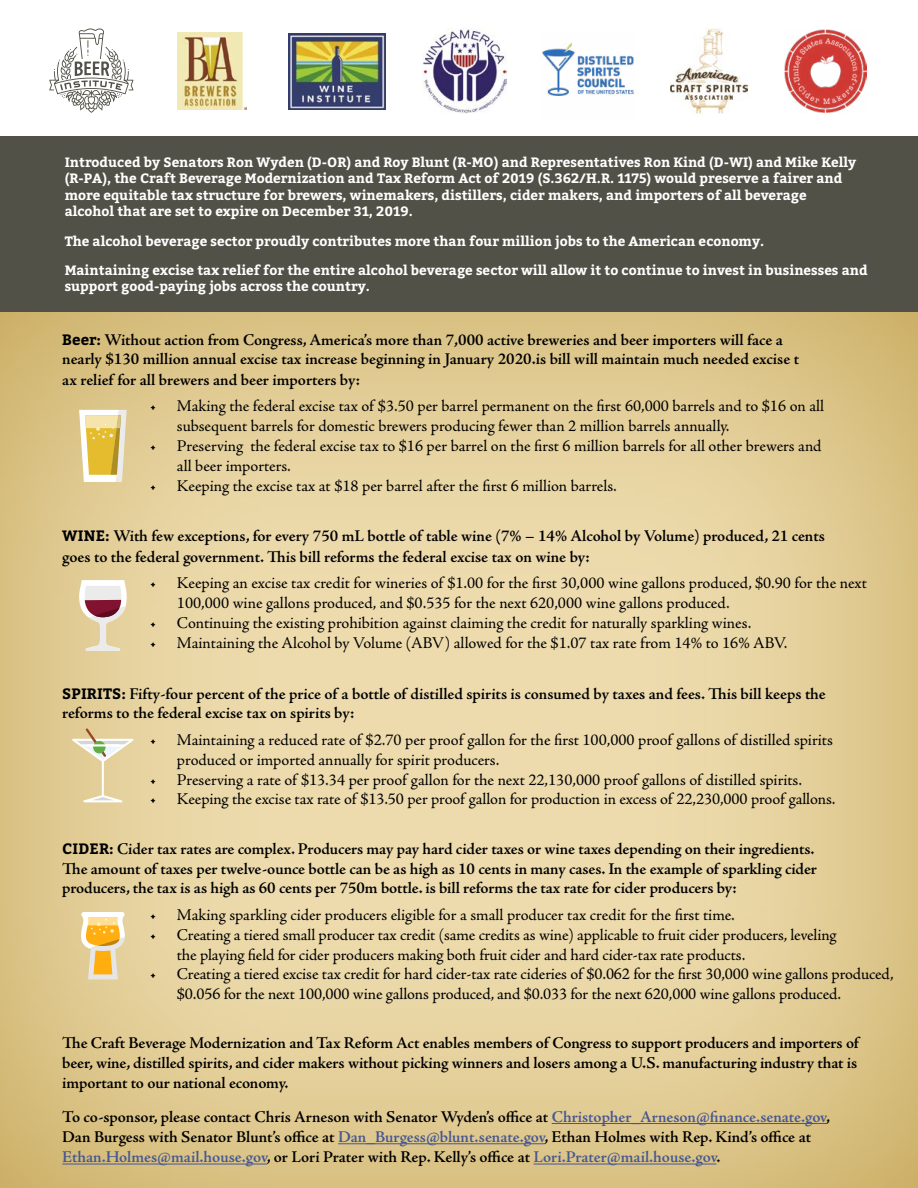
<style>
.page{position:relative;width:918px;height:1188px;background:#fff}
.page>*{position:absolute;margin:0;border:0;box-sizing:border-box;transform-origin:0 0}
.t1{font:16.5px/20px "Adobe Jenson Pro";letter-spacing:-.005em;color:#000}
.t2{font:600 16.5px/20.2px "Adobe Jenson Pro";letter-spacing:-.005em;color:#000}
.t3{font:700 13.5px/16.2px "Bitter";color:#fff}
.s1{font-family:"Bitter";font-weight:700;font-size:15px}
.s2{color:#465792}
</style>
<div class="page">
<div style="left:0;top:274px;width:918px;height:914px;background:#b7992d;opacity:.75"></div>
<div style="left:0;top:136px;width:918px;height:176px;background:#525147"></div>
<img style="left:177px;top:33px;width:69px;height:76px">
<img style="left:423px;top:28px;width:83px;height:86px">
<img style="left:288px;top:33px;width:97px;height:76px">
<img style="left:670px;top:28px;width:77px;height:86px">
<img style="left:542px;top:43px;width:92px;height:53px">
<svg style="left:49px;top:28px;width:84px;height:85px"></svg>
<img style="left:784px;top:30px;width:83px;height:82px">
<svg style="left:79px;top:410px;width:48px;height:72px;background:#e7d085"></svg>
<div style="left:84px;top:475px;width:33px;height:7px;background:#fff"></div>
<svg style="left:79px;top:580px;width:48px;height:71px"></svg>
<hr style="left:552px;top:1123px;width:274px;height:1px;background:#465792">
<hr style="left:338px;top:1143px;width:207px;height:1px;background:#465792">
<hr style="left:62px;top:1164px;width:205px;height:1px;background:#465792">
<hr style="left:534px;top:1164px;width:183px;height:1px;background:#465792">
<svg style="left:80px;top:912px;width:45px;height:67px;background:#f2d08a"></svg>
<svg style="left:72px;top:726px;width:62px;height:76px;background:#e5d3a8"></svg>
<div style="left:94px;top:742px;width:11px;height:11px;background:#60ae42;border-radius:50%"></div>
<div style="left:93px;top:741px;width:13px;height:12px;border:1px solid #60ae42;border-radius:50%"></div>
<hr style="left:88px;top:744px;width:31px;height:3px;background:#fff">
<p class="t3" style="left:65px;top:154px;width:793px">Introduced by Senators Ron Wyden (D-OR) and Roy Blunt (R-MO) and Representatives Ron Kind (D-WI) and Mike Kelly (R-PA), the Craft Beverage Modernization and Tax Reform Act of 2019 (S.362/H.R. 1175) would preserve a fairer and more equitable tax structure for brewers, winemakers, distillers, cider makers, and importers of all beverage alcohol that are set to expire on December 31, 2019.</p>
<p class="t3" style="left:65px;top:226px;width:805px;line-height:29.7px">The alcohol beverage sector proudly contributes more than four million jobs to the American economy.<br>Maintaining excise tax relief for the entire alcohol beverage sector will allow it to continue to invest in businesses and</p>
<p class="t3" style="left:65px;top:278px;width:307px">support good-paying jobs across the country.</p>
<p class="t2" style="left:62px;top:330px;width:738px;line-height:19.8px"><span class="s1">Beer:</span> Without action from Congress, America’s more than 7,000 active breweries and beer importers will face a nearly $130 million annual excise tax increase beginning in January 2020.is bill will maintain much needed excise t ax relief for all brewers and beer importers by:</p>
<p class="t1" style="left:177px;top:396px;width:649px;text-indent:-27px">• Making the federal excise tax of $3.50 per barrel permanent on the first 60,000 barrels and to $16 on all subsequent barrels for domestic brewers producing fewer than 2 million barrels annually.</p>
<p class="t1" style="left:177px;top:436px;width:646px;text-indent:-27px">• Preserving the federal excise tax to $16 per barrel on the first 6 million barrels for all other brewers and all beer importers.</p>
<p class="t1" style="left:150px;top:476px;width:468px">• Keeping the excise tax at $18 per barrel after the first 6 million barrels.</p>
<p class="t2" style="left:62px;top:526px;width:764px"><span class="s1">WINE:</span> With few exceptions, for every 750 mL bottle of table wine (7% – 14% Alcohol by Volume) produced, 21 cents goes to the federal government. This bill reforms the federal excise tax on wine by:</p>
<p class="t1" style="left:177px;top:573px;width:692px;text-indent:-27px">• Keeping an excise tax credit for wineries of $1.00 for the first 30,000 wine gallons produced, $0.90 for the next<br>100,000 wine gallons produced, and $0.535 for the next 620,000 wine gallons produced.</p>
<p class="t1" style="left:150px;top:613px;width:603px">• Continuing the existing prohibition against claiming the credit for naturally sparkling wines.</p>
<p class="t1" style="left:150px;top:633px;width:639px">• Maintaining the Alcohol by Volume (ABV) allowed for the $1.07 tax rate from 14% to 16% ABV.</p>
<p class="t2" style="left:62px;top:684px;width:765px;line-height:19.5px"><span class="s1">SPIRITS:</span> Fifty-four percent of the price of a bottle of distilled spirits is consumed by taxes and fees. This bill keeps the reforms to the federal excise tax on spirits by:</p>
<p class="t1" style="left:177px;top:730px;width:657px;text-indent:-27px">• Maintaining a reduced rate of $2.70 per proof gallon for the first 100,000 proof gallons of distilled spirits produced or imported annually for spirit producers.</p>
<p class="t1" style="left:150px;top:770px;width:654px">• Preserving a rate of $13.34 per proof gallon for the next 22,130,000 proof gallons of distilled spirits.</p>
<p class="t1" style="left:150px;top:790px;width:687px">• Keeping the excise tax rate of $13.50 per proof gallon for production in excess of 22,230,000 proof gallons.</p>
<p class="t2" style="left:62px;top:840px;width:756px;line-height:19.5px"><span class="s1">CIDER:</span> Cider tax rates are complex. Producers may pay hard cider taxes or wine taxes depending on their ingredients.<br>The amount of taxes per twelve-ounce bottle can be as high as 10 cents in many cases. In the example of sparkling cider producers, the tax is as high as 60 cents per 750m bottle. is bill reforms the tax rate for cider producers by:</p>
<p class="t1" style="left:150px;top:905px;width:586px">• Making sparkling cider producers eligible for a small producer tax credit for the first time.</p>
<p class="t1" style="left:177px;top:925px;width:661px;text-indent:-27px">• Creating a tiered small producer tax credit (same credits as wine) applicable to fruit cider producers, leveling the playing field for cider producers making both fruit cider and hard cider-tax rate products.</p>
<p class="t1" style="left:177px;top:965px;width:718px;text-indent:-27px">• Creating a tiered excise tax credit for hard cider-tax rate cideries of $0.062 for the first 30,000 wine gallons produced, $0.056 for the next 100,000 wine gallons produced, and $0.033 for the next 620,000 wine gallons produced.</p>
<p class="t2" style="left:62px;top:1034px;width:798px;text-align:justify">The Craft Beverage Modernization and Tax Reform Act enables members of Congress to support producers and importers of beer, wine, distilled spirits, and cider makers without picking winners and losers among a U.S. manufacturing industry that is important to our national economy.</p>
<p class="t2" style="left:62px;top:1107px;width:769px">To co-sponsor, please contact Chris Arneson with Senator Wyden’s office at <span class="s2">Christopher_Arneson@finance.senate.gov</span>,<br>Dan Burgess with Senator Blunt’s office at <span class="s2">Dan_Burgess@blunt.senate.gov</span>, Ethan Holmes with Rep. Kind’s office at<br><span class="s2">Ethan.Holmes@mail.house.gov</span>, or Lori Prater with Rep. Kelly’s office at <span class="s2">Lori.Prater@mail.house.gov</span>.</p>
</div>
